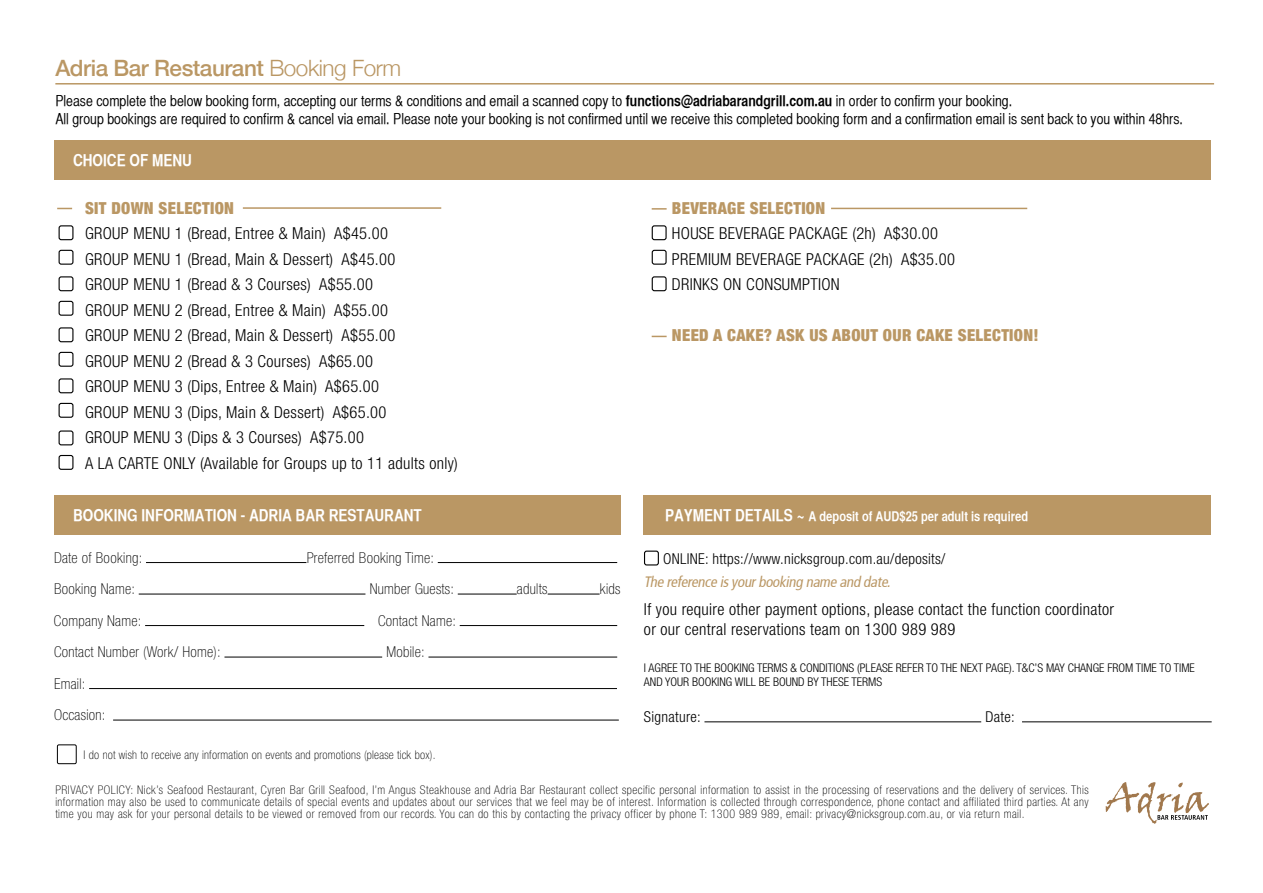
<style>
.page{position:relative;width:1263px;height:893px;background:#fff}
.page>*{position:absolute;margin:0;border:0;box-sizing:border-box;transform-origin:0 0}
.t1{font:500 22.5px "Helvetica Neue";letter-spacing:-.02em;color:#ba9764}
.t2{font:300 condensed 16.5px/25.5px "Helvetica Neue";letter-spacing:.02em;color:#000}
.t3{font:900 condensed 16.5px "Helvetica Neue";letter-spacing:.02em;color:#ba9764}
.t4{font:16.5px "Helvetica CY Bold";color:#fff}
.t5{font:15px/18px "Helvetica CY Plain";color:#000}
.t6{font:100 condensed 15px/31.5px "Helvetica Neue LT Std";letter-spacing:.02em;color:#000}
.t7{font:300 condensed 15px "Helvetica Neue";letter-spacing:.02em;color:#000}
.t8{font:italic condensed 15px "Frutiger";color:#ba9764}
.t9{font:13.5px "Helvetica CY Bold";color:#fff}
.t10{font:100 condensed 12px/12px "Helvetica Neue LT Std";letter-spacing:.02em;color:#000;text-align:justify}
.t11{font:300 condensed 12px/14.4px "Helvetica Neue";color:#000}
.s1{font-weight:300}
.s2{font-family:"Helvetica CY Bold"}
.s3{font-size:16.5px}
</style>
<div class="page">
<hr style="left:55px;top:83px;width:1159px;height:2px;background:#ba9764">
<div style="left:54px;top:495px;width:566px;height:39px;background:#ba9764"></div>
<div style="left:643px;top:495px;width:567px;height:39px;background:#ba9764"></div>
<div style="left:54px;top:140px;width:1156px;height:40px;background:#ba9764"></div>
<hr style="left:146px;top:562px;width:160px;height:1px;background:#000">
<hr style="left:438px;top:562px;width:179px;height:1px;background:#000">
<hr style="left:139px;top:594px;width:226px;height:1px;background:#000">
<hr style="left:458px;top:594px;width:59px;height:1px;background:#000">
<hr style="left:548px;top:594px;width:52px;height:1px;background:#000">
<hr style="left:145px;top:625px;width:219px;height:1px;background:#000">
<hr style="left:460px;top:625px;width:157px;height:1px;background:#000">
<hr style="left:224px;top:657px;width:158px;height:1px;background:#000">
<hr style="left:428px;top:657px;width:189px;height:1px;background:#000">
<hr style="left:89px;top:688px;width:528px;height:1px;background:#000">
<hr style="left:113px;top:720px;width:506px;height:1px;background:#000">
<div style="left:57px;top:744px;width:20px;height:20px;border:1px solid #000;border-radius:2px"></div>
<div style="left:644px;top:551px;width:15px;height:14px;border:1px solid #000;border-radius:2px"></div>
<hr style="left:704px;top:721px;width:277px;height:1px;background:#000">
<hr style="left:1022px;top:721px;width:190px;height:1px;background:#000">
<svg style="left:1106px;top:782px;width:103px;height:42px"></svg>
<hr style="left:243px;top:207px;width:198px;height:2px;background:#ba9764">
<svg style="left:57px;top:208px;width:15px;height:1px"></svg>
<hr style="left:831px;top:208px;width:196px;height:1px;background:#ba9764">
<svg style="left:652px;top:208px;width:15px;height:2px"></svg>
<div style="left:59px;top:225px;width:14px;height:15px;border:1px solid #000;border-radius:2px"></div>
<div style="left:59px;top:250px;width:14px;height:15px;border:1px solid #000;border-radius:2px"></div>
<div style="left:59px;top:276px;width:14px;height:15px;border:1px solid #000;border-radius:2px"></div>
<div style="left:59px;top:301px;width:14px;height:15px;border:1px solid #000;border-radius:2px"></div>
<div style="left:59px;top:327px;width:14px;height:15px;border:1px solid #000;border-radius:2px"></div>
<div style="left:59px;top:352px;width:14px;height:15px;border:1px solid #000;border-radius:2px"></div>
<div style="left:59px;top:378px;width:14px;height:15px;border:1px solid #000;border-radius:2px"></div>
<div style="left:59px;top:403px;width:14px;height:15px;border:1px solid #000;border-radius:2px"></div>
<div style="left:59px;top:430px;width:14px;height:15px;border:1px solid #000;border-radius:2px"></div>
<div style="left:59px;top:455px;width:14px;height:15px;border:1px solid #000;border-radius:2px"></div>
<div style="left:652px;top:225px;width:15px;height:15px;border:1px solid #000;border-radius:2px"></div>
<div style="left:652px;top:250px;width:15px;height:15px;border:1px solid #000;border-radius:2px"></div>
<div style="left:652px;top:276px;width:15px;height:15px;border:1px solid #000;border-radius:2px"></div>
<svg style="left:652px;top:336px;width:15px;height:1px"></svg>
<h1 class="t1" style="left:55px;top:50px;width:347px">Adria Bar Restaurant <span class="s1">Booking Form</span></h1>
<p class="t5" style="left:55px;top:92px;width:1129px">Please complete the below booking form, accepting our terms &amp; conditions and email a scanned copy to <span class="s2">functions@adriabarandgrill.com.au</span> in order to confirm your booking.<br>All group bookings are required to confirm &amp; cancel via email. Please note your booking is not confirmed until we receive this completed booking form and a confirmation email is sent back to you within 48hrs.</p>
<h2 class="t4" style="left:73px;top:150px;width:120px">CHOICE OF MENU</h2>
<h2 class="t3" style="left:85px;top:194px;width:150px">SIT DOWN SELECTION</h2>
<p class="t2" style="left:85px;top:221px;width:374px">GROUP MENU 1 (Bread, Entree &amp; Main) A$45.00<br>GROUP MENU 1 (Bread, Main &amp; Dessert) A$45.00<br>GROUP MENU 1 (Bread &amp; 3 Courses) A$55.00<br>GROUP MENU 2 (Bread, Entree &amp; Main) A$55.00<br>GROUP MENU 2 (Bread, Main &amp; Dessert) A$55.00<br>GROUP MENU 2 (Bread &amp; 3 Courses) A$65.00<br>GROUP MENU 3 (Dips, Entree &amp; Main) A$65.00<br>GROUP MENU 3 (Dips, Main &amp; Dessert) A$65.00<br>GROUP MENU 3 (Dips &amp; 3 Courses) A$75.00<br>A LA CARTE ONLY (Available for Groups up to 11 adults only)</p>
<h2 class="t3" style="left:672px;top:194px;width:155px">BEVERAGE SELECTION</h2>
<h2 class="t2" style="left:672px;top:221px;width:284px">HOUSE BEVERAGE PACKAGE (2h) A$30.00<br>PREMIUM BEVERAGE PACKAGE (2h) A$35.00<br>DRINKS ON CONSUMPTION</h2>
<h2 class="t3" style="left:672px;top:322px;width:368px">NEED A CAKE? ASK US ABOUT OUR CAKE SELECTION!</h2>
<h2 class="t4" style="left:73px;top:505px;width:350px">BOOKING INFORMATION - ADRIA BAR RESTAURANT</h2>
<p class="t9" style="left:665px;top:508px;width:365px"><span class="s3">PAYMENT DETAILS ~</span> A deposit of AUD$25 per adult is required</p>
<p class="t6" style="left:54px;top:542px;width:90px">Date of Booking:</p>
<p class="t6" style="left:307px;top:542px;width:129px">Preferred Booking Time:</p>
<p class="t6" style="left:54px;top:573px;width:83px">Booking Name:</p>
<p class="t6" style="left:370px;top:573px;width:86px">Number Guests:</p>
<p class="t6" style="left:517px;top:573px;width:32px">adults</p>
<p class="t6" style="left:600px;top:573px;width:22px">kids</p>
<p class="t6" style="left:54px;top:605px;width:89px">Company Name:</p>
<p class="t6" style="left:378px;top:605px;width:80px">Contact Name:</p>
<p class="t6" style="left:54px;top:636px;width:168px">Contact Number (Work/ Home):</p>
<p class="t6" style="left:386px;top:636px;width:40px">Mobile:</p>
<p class="t6" style="left:54px;top:668px;width:53px">Email:<br>Occasion:</p>
<p class="t10" style="left:84px;top:748px;width:354px">I do not wish to receive any information on events and promotions (please tick box).</p>
<p class="t7" style="left:663px;top:551px;width:284px">ONLINE: https://www.nicksgroup.com.au/deposits/</p>
<p class="t8" style="left:644px;top:573px;width:251px">The reference isyourbooking name and date.</p>
<h2 class="t2" style="left:644px;top:599px;width:472px;line-height:19.8px">If you require other payment options, please contact the function coordinator or our central reservations team on 1300 989 989</h2>
<p class="t11" style="left:644px;top:660px;width:552px">I AGREE TO THE BOOKING TERMS &amp; CONDITIONS (PLEASE REFER TO THE NEXT PAGE). T&amp;C’S MAY CHANGE FROM TIME TO TIME<br>AND YOUR BOOKING WILL BE BOUND BY THESE TERMS</p>
<p class="t7" style="left:644px;top:708px;width:58px">Signature:</p>
<p class="t7" style="left:985px;top:708px;width:31px">Date:</p>
<p class="t10" style="left:55px;top:784px;width:1035px">PRIVACY POLICY: Nick’s Seafood Restaurant, Cyren Bar Grill Seafood, I’m Angus Steakhouse and Adria Bar Restaurant collect specific personal information to assist in the processing of reservations and the delivery of services. This information may also be used to communicate details of special events and updates about our services that we feel may be of interest. Information is collected through correspondence, phone contact and affiliated third parties. At any time you may ask for your personal details to be viewed or removed from our records. You can do this by contacting the privacy officer by phone T: 1300 989 989, email: privacy@nicksgroup.com.au, or via return mail.</p>
</div>
